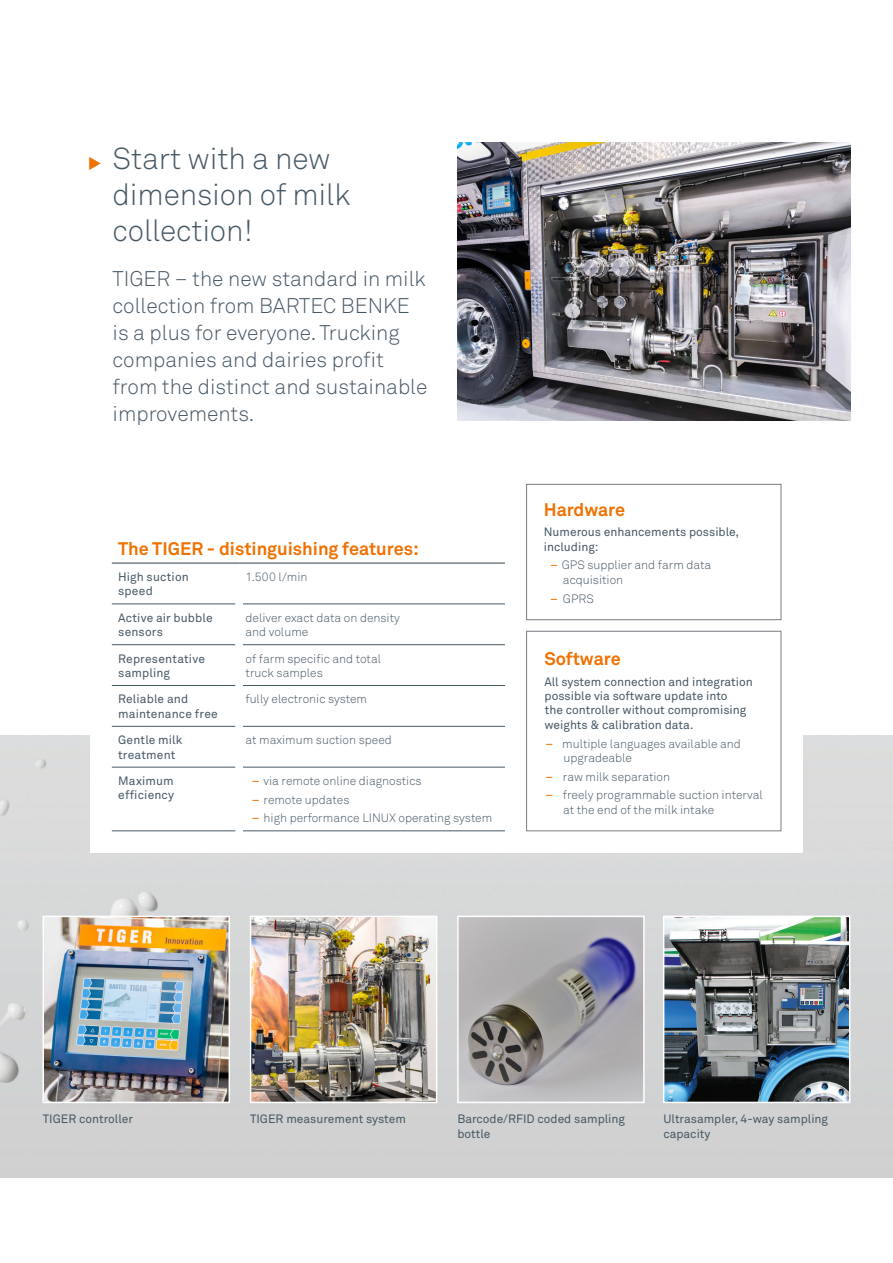
<style>
.page{position:relative;width:893px;height:1263px;background:#fff}
.page>*{position:absolute;margin:0;border:0;box-sizing:border-box;transform-origin:0 0}
.t1{font:300 30px/36px "Akkurat Pro";letter-spacing:-.005em;color:#475865}
.t2{font:300 21px/27px "Akkurat Pro";color:#475865}
.Headline_4___14_18{font:700 18px "Akkurat Pro";color:#ef7100}
.t3{font:300 12px/14.4px "Akkurat Pro";color:#475865}
.Copytext_1__standard{font:12px/14.4px "Akkurat Pro";color:#475865}
.Caption___7_9{font:12px/15px "Akkurat Pro";color:#475865}
.s1{font-weight:400;color:#ef7100}
</style>
<div class="page">
<div style="left:0;top:736px;width:893px;height:442px;background:#d3d5d7"></div>
<img style="left:46px;top:919px;width:181px;height:181px">
<div style="left:43px;top:916px;width:187px;height:187px;border:2px solid #fff"></div>
<img style="left:253px;top:919px;width:181px;height:181px">
<div style="left:250px;top:916px;width:187px;height:187px;border:2px solid #fff"></div>
<img style="left:460px;top:919px;width:182px;height:181px">
<div style="left:457px;top:916px;width:188px;height:187px;border:2px solid #fff"></div>
<img style="left:666px;top:919px;width:181px;height:181px">
<div style="left:663px;top:916px;width:187px;height:187px;border:2px solid #fff"></div>
<div style="left:90px;top:475px;width:713px;height:378px;background:#fff"></div>
<hr style="left:112px;top:604px;width:123px;height:1px;background:#475865">
<hr style="left:243px;top:604px;width:262px;height:1px;background:#475865">
<hr style="left:112px;top:644px;width:123px;height:1px;background:#475865">
<hr style="left:243px;top:644px;width:262px;height:1px;background:#475865">
<hr style="left:112px;top:685px;width:123px;height:1px;background:#475865">
<hr style="left:243px;top:685px;width:262px;height:1px;background:#475865">
<hr style="left:112px;top:726px;width:123px;height:1px;background:#475865">
<hr style="left:243px;top:726px;width:262px;height:1px;background:#475865">
<hr style="left:112px;top:767px;width:123px;height:1px;background:#475865">
<hr style="left:243px;top:767px;width:262px;height:1px;background:#475865">
<hr style="left:112px;top:562px;width:127px;height:2px;background:#475865">
<hr style="left:239px;top:562px;width:266px;height:2px;background:#475865">
<hr style="left:112px;top:830px;width:123px;height:1px;background:#475865">
<hr style="left:243px;top:830px;width:262px;height:1px;background:#475865">
<div style="left:526px;top:631px;width:255px;height:200px;border:1px solid #787d83"></div>
<div style="left:526px;top:484px;width:255px;height:136px;border:1px solid #787d83"></div>
<img style="left:457px;top:142px;width:393px;height:279px">
<h1 class="t1" style="left:113px;top:140px;width:240px">Start with a new dimension of milk collection!</h1>
<h2 class="t2" style="left:113px;top:265px;width:316px">TIGER – the new standard in milk collection from BARTEC BENKE is a plus for everyone. Trucking companies and dairies profit from the distinct and sustainable improvements.</h2>
<p class="Headline_4___14_18" style="left:118px;top:537px;width:302px">The TIGER - distinguishing features:</p>
<p class="Copytext_1__standard" style="left:118px;top:570px;width:72px">High suction speed</p>
<p class="t3" style="left:246px;top:570px;width:63px">1.500 l/min</p>
<p class="Copytext_1__standard" style="left:118px;top:610px;width:96px">Active air bubble sensors</p>
<p class="t3" style="left:246px;top:610px;width:156px">deliver exact data on density and volume</p>
<p class="Copytext_1__standard" style="left:118px;top:651px;width:88px">Representative sampling</p>
<p class="t3" style="left:246px;top:651px;width:137px">of farm specific and total truck samples</p>
<p class="Copytext_1__standard" style="left:118px;top:692px;width:101px">Reliable and maintenance free</p>
<p class="t3" style="left:246px;top:692px;width:123px">fully electronic system</p>
<p class="Copytext_1__standard" style="left:118px;top:733px;width:66px">Gentle milk treatment</p>
<p class="t3" style="left:246px;top:733px;width:148px">at maximum suction speed</p>
<p class="Copytext_1__standard" style="left:118px;top:774px;width:58px">Maximum efficiency</p>
<p class="t3" style="left:252px;top:774px;width:171px"><span class="s1">–</span> via remote online diagnostics</p>
<p class="t3" style="left:252px;top:792px;width:99px"><span class="s1">–</span> remote updates</p>
<p class="t3" style="left:252px;top:811px;width:242px"><span class="s1">–</span> high performance LINUX operating system</p>
<p class="Headline_4___14_18" style="left:544px;top:498px;width:83px">Hardware</p>
<p class="Copytext_1__standard" style="left:544px;top:525px;width:197px">Numerous enhancements possible, including:</p>
<p class="t3" style="left:563px;top:558px;width:150px;text-indent:-13px"><span class="s1">–</span> GPS supplier and farm data acquisition</p>
<p class="t3" style="left:550px;top:591px;width:45px"><span class="s1">–</span> GPRS</p>
<p class="Headline_4___14_18" style="left:544px;top:647px;width:78px">Software</p>
<p class="Copytext_1__standard" style="left:544px;top:674px;width:210px">All system connection and integration possible via software update into<br>the controller without compromising weights &amp; calibration data.</p>
<p class="t3" style="left:563px;top:736px;width:179px;text-indent:-18px"><span class="s1">–</span> multiple languages available and upgradeable</p>
<p class="t3" style="left:546px;top:769px;width:126px"><span class="s1">–</span> raw milk separation</p>
<p class="t3" style="left:563px;top:788px;width:201px;text-indent:-17px"><span class="s1">–</span> freely programmable suction interval at the end of the milk intake</p>
<p class="Caption___7_9" style="left:43px;top:1111px;width:92px">TIGER controller</p>
<p class="Caption___7_9" style="left:250px;top:1111px;width:157px">TIGER measurement system</p>
<p class="Caption___7_9" style="left:457px;top:1111px;width:169px">Barcode/RFID coded sampling bottle</p>
<p class="Caption___7_9" style="left:663px;top:1111px;width:166px">Ultrasampler, 4-way sampling capacity</p>
</div>
